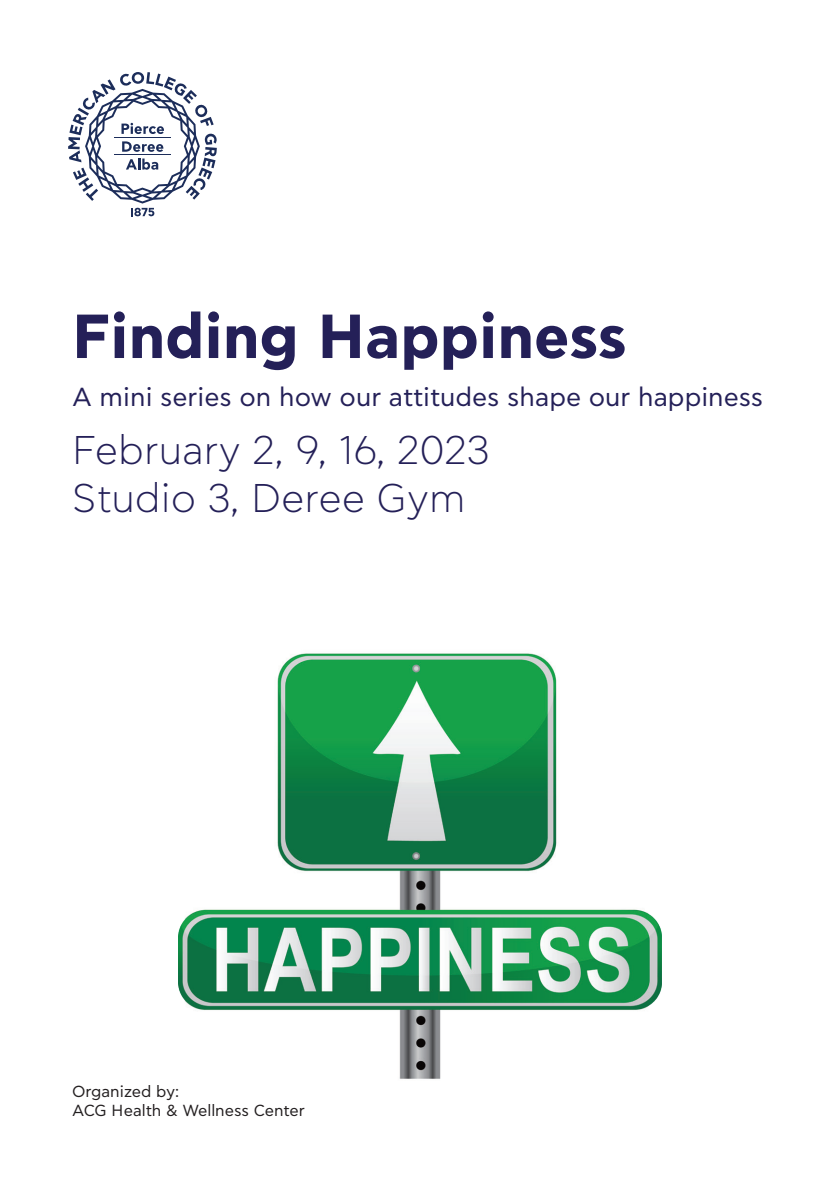
<style>
.page{position:relative;width:840px;height:1191px;background:#fff}
.page>*{position:absolute;margin:0;border:0;box-sizing:border-box;transform-origin:0 0}
.t1{font:700 62px "CF Asty Std";color:#242058}
.t2{font:300 40px "CF Asty Std";color:#242058}
.t3{font:26px "CF Asty Std";color:#242058}
.t4{font:16px "CF Asty Std";color:#231f20}
</style>
<div class="page">
<img style="left:179px;top:653px;width:481px;height:426px">
<svg style="left:68px;top:72px;width:149px;height:144px"></svg>
<hr style="left:114px;top:137px;width:57px;height:1px;background:#1c2d5a">
<hr style="left:114px;top:154px;width:57px;height:1px;background:#1c2d5a">
<p class="t1" style="left:72px;top:300px;width:556px">Finding Happiness</p>
<p class="t3" style="left:72px;top:382px;width:692px">A mini series on how our attitudes shape our happiness</p>
<p class="t2" style="left:72px;top:428px;width:419px">February 2, 9, 16, 2023</p>
<p class="t2" style="left:72px;top:476px;width:394px">Studio 3, Deree Gym</p>
<p class="t4" style="left:72px;top:1082px;width:109px">Organized by:</p>
<p class="t4" style="left:72px;top:1101px;width:234px">ACG Health &amp; Wellness Center</p>
</div>
